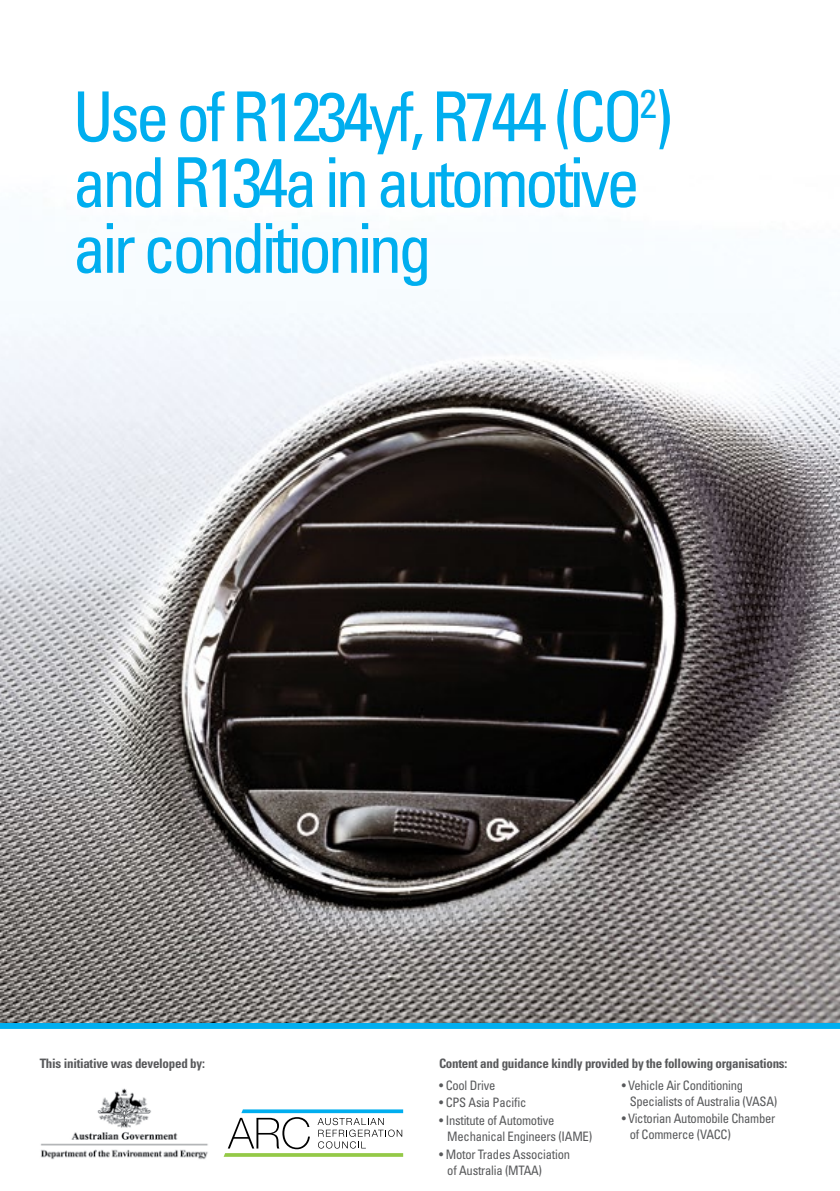
<style>
.page{position:relative;width:840px;height:1191px;background:#fff}
.page>*{position:absolute;margin:0;border:0;box-sizing:border-box;transform-origin:0 0}
.t1{font:condensed 68.8px/65.8px "Univers";letter-spacing:-.06em;color:#00aeef}
.t2{font:condensed 13px/16px "Univers";letter-spacing:-.02em;color:#58595b}
.t3{font:700 condensed 13px "Univers LT Std";letter-spacing:-.02em;color:#58595b}
</style>
<div class="page">
<img style="left:0;top:310px;width:839px;height:713px">
<img style="left:40px;top:1088px;width:168px;height:72px">
<svg style="left:224px;top:1109px;width:179px;height:47px"></svg>
<div style="left:0;top:1023px;width:839px;height:6px;background:#00aeef"></div>
<h1 class="t1" style="left:73px;top:82px;width:601px">Use of R1234yf, R744 (CO<sup>2</sup>) and R134a in automotive air conditioning</h1>
<p class="t3" style="left:40px;top:1055px;width:166px">This initiative was developed by:</p>
<p class="t3" style="left:439px;top:1055px;width:350px">Content and guidance kindly provided by the following organisations:</p>
<p class="t2" style="left:439px;top:1076px;width:58px">• Cool Drive</p>
<p class="t2" style="left:439px;top:1094px;width:89px">• CPS Asia Pacific</p>
<p class="t2" style="left:447px;top:1112px;width:146px;text-indent:-8px">• Institute of Automotive<br>Mechanical Engineers (IAME)</p>
<p class="t2" style="left:447px;top:1145px;width:124px;text-indent:-8px">• Motor Trades Association of Australia (MTAA)</p>
<p class="t2" style="left:629px;top:1076px;width:149px;text-indent:-8px">• Vehicle Air Conditioning<br>Specialists of Australia (VASA)</p>
<p class="t2" style="left:629px;top:1110px;width:147px;text-indent:-8px">• Victorian Automobile Chamber of Commerce (VACC)</p>
</div>
